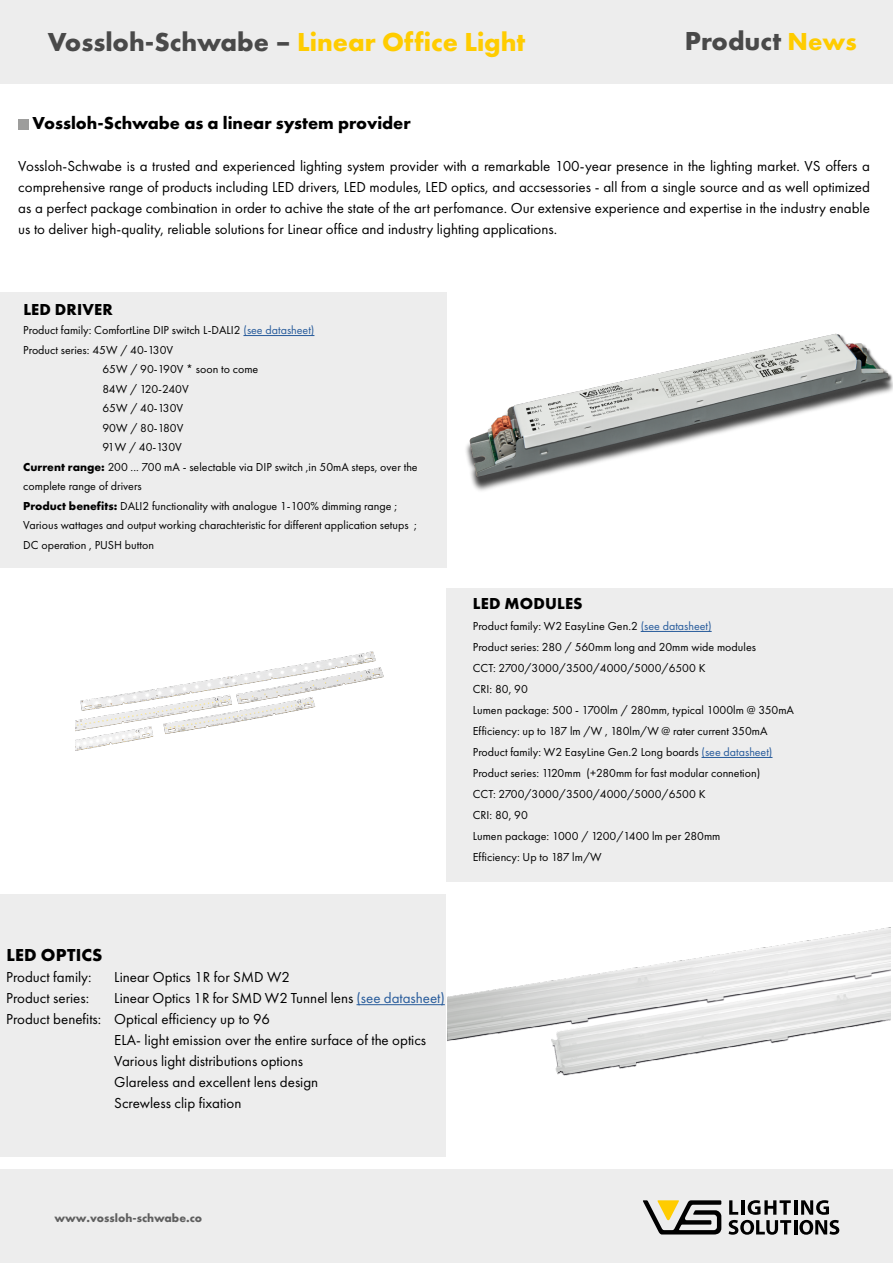
<style>
.page{position:relative;width:893px;height:1263px;background:#fff}
.page>*{position:absolute;margin:0;border:0;box-sizing:border-box;transform-origin:0 0}
.t1{font:700 27px "Futura PT";color:#fc0}
.t2{font:700 27px "Futura PT";color:#494949}
.t3{font:700 18px "Futura PT";color:#000}
.t4{font:700 16.5px "Futura PT";letter-spacing:.01em;color:#000}
.t5{font:15px/21px "Futura PT";color:#000;text-align:justify}
.t6{font:12px/21px "Futura PT";color:#000}
.t7{font:700 12px "Futura PT";color:#5f5f5f}
.t8{font:12px "Futura PT";letter-spacing:-.025em;color:#000}
.s1{color:#494949}
.s2{font-size:25.5px;color:#fc0}
.s3{color:#275b9b}
.s4{font-weight:700}
.s5{color:#ededed}
</style>
<div class="page">
<div style="left:0;top:0;width:893px;height:84px;background:#ededed"></div>
<div style="left:0;top:894px;width:445px;height:263px;background:#ededed"></div>
<img style="left:448px;top:927px;width:443px;height:149px">
<hr style="left:356px;top:1004px;width:89px;height:1px;background:#275b9b">
<div style="left:0;top:1170px;width:893px;height:93px;background:#ededed"></div>
<svg style="left:643px;top:1200px;width:78px;height:34px"></svg>
<hr style="left:794px;top:1200px;width:3px;height:15px;background:#000">
<svg style="left:799px;top:1200px;width:40px;height:34px"></svg>
<hr style="left:794px;top:1220px;width:3px;height:14px;background:#000">
<svg style="left:729px;top:1200px;width:62px;height:34px"></svg>
<div style="left:18px;top:119px;width:10px;height:10px;background:#9d9d9c"></div>
<div style="left:0;top:292px;width:446px;height:276px;background:#ededed"></div>
<hr style="left:243px;top:335px;width:71px;height:1px;background:#275b9b">
<img style="left:467px;top:333px;width:426px;height:158px">
<div style="left:447px;top:588px;width:446px;height:293px;background:#ededed"></div>
<hr style="left:641px;top:631px;width:71px;height:1px;background:#275b9b">
<hr style="left:701px;top:757px;width:71px;height:1px;background:#275b9b">
<img style="left:75px;top:651px;width:309px;height:100px">
<h1 class="t1" style="left:48px;top:24px;width:479px"><span class="s1">Vossloh-Schwabe –</span> Linear Office Light</h1>
<h1 class="t2" style="left:685px;top:24px;width:173px">Product <span class="s2">News</span></h1>
<h2 class="t3" style="left:33px;top:112px;width:380px">Vossloh-Schwabe as a linear system provider</h2>
<p class="t5" style="left:18px;top:156px;width:853px">Vossloh-Schwabe is a trusted and experienced lighting system provider with a remarkable 100-year presence in the lighting market. VS offers a comprehensive range of products including LED drivers, LED modules, LED optics, and accsessories - all from a single source and as well optimized as a perfect package combination in order to achive the state of the art perfomance. Our extensive experience and expertise in the industry enable us to deliver high-quality, reliable solutions for Linear office and industry lighting applications.</p>
<h3 class="t4" style="left:23px;top:299px;width:91px">LED DRIVER</h3>
<p class="t6" style="left:23px;top:320px;width:293px">Product family: ComfortLine DIP switch L-DALI2 <span class="s3">(see datasheet)</span></p>
<p class="t6" style="left:23px;top:339px;width:151px">Product series: 45W / 40-130V</p>
<p class="t6" style="left:102px;top:359px;width:157px">65W / 90-190V * soon to come</p>
<p class="t8" style="left:102px;top:382px;width:88px">84W / 120-240V</p>
<p class="t6" style="left:102px;top:398px;width:82px">65W / 40-130V</p>
<p class="t6" style="left:102px;top:417px;width:82px">90W / 80-180V</p>
<p class="t6" style="left:102px;top:437px;width:81px">91W / 40-130V</p>
<p class="t6" style="left:23px;top:456px;width:396px"><span class="s4">Current range:</span> 200 ... 700 mA - selectable via DIP switch ,in 50mA steps, over the</p>
<p class="t6" style="left:23px;top:476px;width:120px">complete range of drivers</p>
<p class="t6" style="left:23px;top:495px;width:375px"><span class="s4">Product benefits:</span> DALI2 functionality with analogue 1-100% dimming range ;</p>
<p class="t6" style="left:23px;top:515px;width:395px">Various wattages and output working charachteristic for different application setups ;</p>
<p class="t6" style="left:23px;top:534px;width:132px">DC operation , PUSH button</p>
<h3 class="t4" style="left:473px;top:593px;width:111px">LED MODULES</h3>
<p class="t6" style="left:473px;top:616px;width:323px">Product family: W2 EasyLine Gen.2 <span class="s3">(see datasheet)<br></span>Product series: 280 / 560mm long and 20mm wide modules<br>CCT: 2700/3000/3500/4000/5000/6500 K<br>CRI: 80, 90<br>Lumen package: 500 - 1700lm / 280mm, typical 1000lm @ 350mA Efficiency: up to 187 lm /W , 180lm/W @ rater current 350mA Product family: W2 EasyLine Gen.2 Long boards <span class="s3">(see datasheet)<br></span>Product series: 1120mm (+280mm for fast modular connetion)<br>CCT: 2700/3000/3500/4000/5000/6500 K<br>CRI: 80, 90<br>Lumen package: 1000 / 1200/1400 lm per 280mm<br>Efficiency: Up to 187 lm/W</p>
<h2 class="t3" style="left:6px;top:943px;width:98px">LED OPTICS</h2>
<p class="t5" style="left:6px;top:966px;width:87px">Product family:</p>
<p class="t5" style="left:114px;top:966px;width:177px">Linear Optics 1R for SMD W2</p>
<p class="t5" style="left:6px;top:987px;width:84px">Product series:</p>
<p class="t5" style="left:114px;top:987px;width:332px">Linear Optics 1R for SMD W2 Tunnel lens <span class="s3">(see datasheet)</span></p>
<p class="t5" style="left:6px;top:1008px;width:265px">Product benefits: Optical efficiency up to 96</p>
<p class="t5" style="left:114px;top:1029px;width:313px">ELA- light emission over the entire surface of the optics</p>
<p class="t5" style="left:114px;top:1050px;width:190px">Various light distributions options</p>
<p class="t5" style="left:114px;top:1071px;width:206px">Glareless and excellent lens design</p>
<p class="t5" style="left:114px;top:1092px;width:129px">Screwless clip fixation</p>
<p class="t7" style="left:54px;top:1210px;width:160px">www.vossloh-schwabe.co<span class="s5">m</span></p>
</div>
